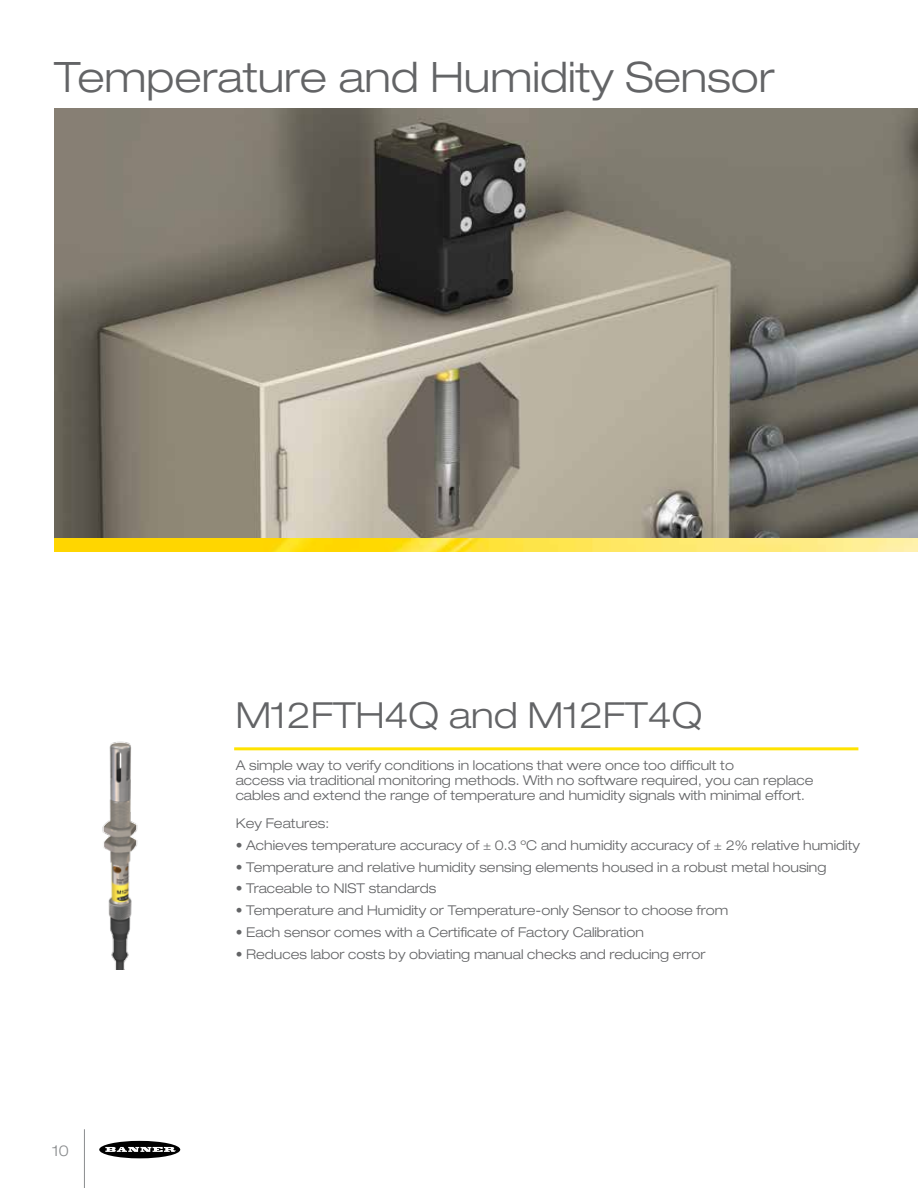
<style>
.page{position:relative;width:918px;height:1188px;background:#fff}
.page>*{position:absolute;margin:0;border:0;box-sizing:border-box;transform-origin:0 0}
.t1{font:300 expanded 42px "Helvetica Neue LT Pro";color:#636466}
.t2{font:300 expanded 36px "Helvetica Neue LT Pro";color:#636466}
.t3{font:300 expanded 15px "Helvetica Neue LT Pro";color:#8a8c8e}
.t4{font:300 expanded 13.5px/15px "Helvetica Neue LT Pro";color:#636466}
</style>
<div class="page">
<hr style="left:84px;top:1129px;width:1px;height:59px;background:#8a8c8e">
<div style="left:99px;top:1141px;width:81px;height:17px;background:#000;border-radius:50%"></div>
<svg style="left:105px;top:1147px;width:70px;height:5px"></svg>
<img style="left:102px;top:741px;width:36px;height:229px">
<img style="left:54px;top:108px;width:864px;height:430px">
<img style="left:54px;top:538px;width:864px;height:14px">
<hr style="left:234px;top:747px;width:624px;height:3px;background:#ffe300">
<h1 class="t1" style="left:54px;top:52px;width:722px">Temperature and Humidity Sensor</h1>
<p class="t3" style="left:52px;top:1142px;width:18px">10</p>
<h2 class="t2" style="left:236px;top:693px;width:468px">M12FTH4Q and M12FT4Q</h2>
<p class="t4" style="left:236px;top:757px;width:579px">A simple way to verify conditions in locations that were once too difficult to<br>access via traditional monitoring methods. With no software required, you can replace cables and extend the range of temperature and humidity signals with minimal effort.</p>
<p class="t4" style="left:236px;top:816px;width:95px">Key Features:</p>
<p class="t4" style="left:236px;top:837px;width:626px">• Achieves temperature accuracy of ± 0.3 ºC and humidity accuracy of ± 2% relative humidity</p>
<p class="t4" style="left:236px;top:859px;width:592px">• Temperature and relative humidity sensing elements housed in a robust metal housing</p>
<p class="t4" style="left:236px;top:881px;width:202px">• Traceable to NIST standards</p>
<p class="t4" style="left:236px;top:903px;width:494px">• Temperature and Humidity or Temperature-only Sensor to choose from</p>
<p class="t4" style="left:236px;top:924px;width:410px">• Each sensor comes with a Certificate of Factory Calibration</p>
<p class="t4" style="left:236px;top:946px;width:471px">• Reduces labor costs by obviating manual checks and reducing error</p>
</div>
